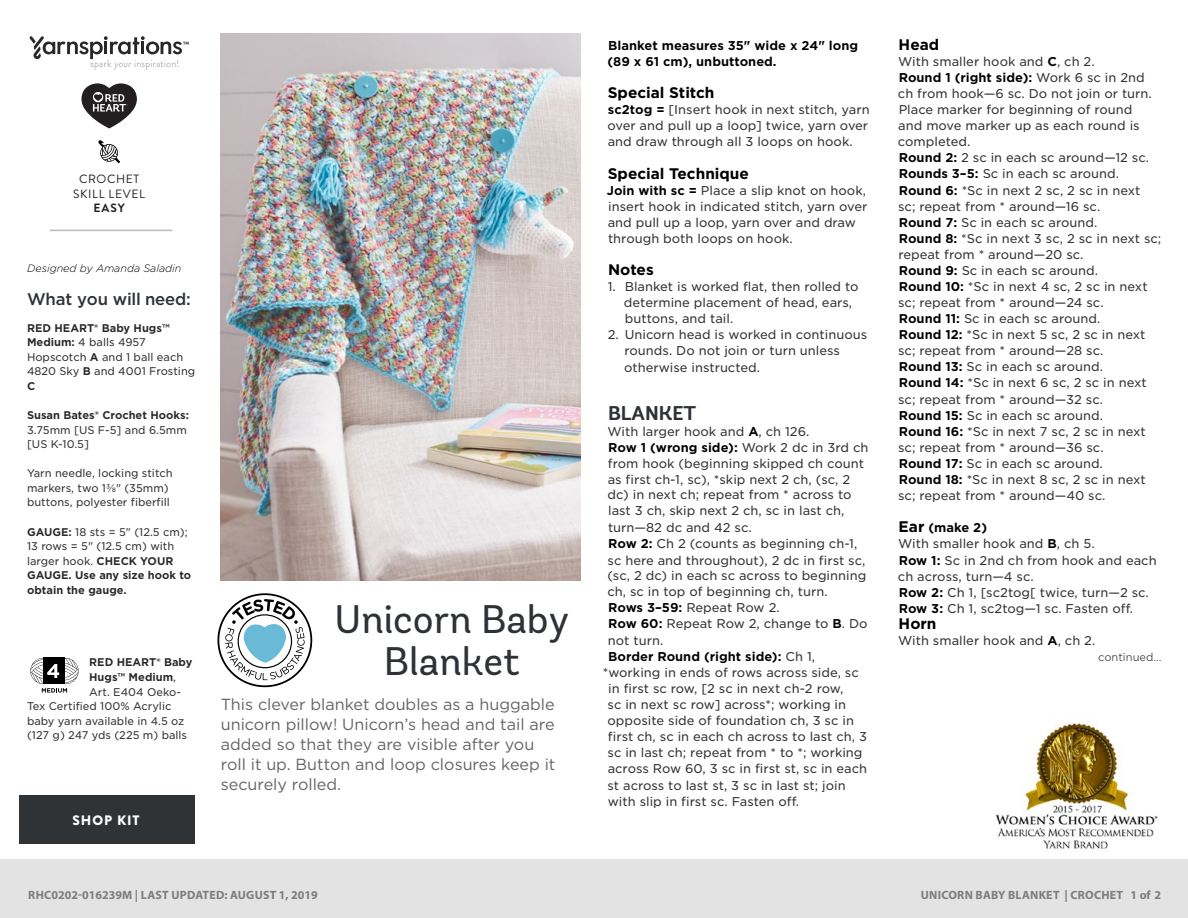
<style>
.page{position:relative;width:1188px;height:918px;background:#fff}
.page>*{position:absolute;margin:0;border:0;box-sizing:border-box;transform-origin:0 0}
.t1{font:39.9px/42.2px "Andes Rounded";color:#2e3236;text-align:center}
.t2{font:700 19.95px "Andes Rounded";color:#2e3236}
.t3{font:500 16.8px "Gotham";letter-spacing:-.01em;color:#2e3236}
.t4{font:16.05px/20px "Gotham";color:#636466}
.t5{font:700 15.3px "Gotham";color:#000}
.t6{font:900 13.65px "Brandon Grotesque";letter-spacing:.065em;color:#fff}
.t7{font:12.3px/16px "Gotham S Sm";color:#333334}
.t8{font:700 12.3px/16px "Gotham S Sm";color:#000}
.t9{font:700 12px "Myriad Pro";letter-spacing:.02em;color:#7d7d7d}
.Skill_Level{font:12px "Brandon Grotesque";letter-spacing:.05em;color:#231f20}
.Skill_Level-2{font:700 12px "Brandon Grotesque";color:#231f20}
.t10{font:10.65px/14.5px "Gotham S Sm";color:#333334}
.t11{font:700 10.65px/14.5px "Gotham S Sm";color:#292829}
.t12{font:italic 300 10.65px "Gotham Rounded";color:#000}
.t13{font:300 10.65px "Gotham S Sm";color:#333334}
.t14{font:10.65px "Gotham S Sm";color:#58595b}
.t15{font:9.15px "Gotham";letter-spacing:.02em;color:#58595b}
.s1{font-weight:700;color:#292829}
.s2{font-weight:400;color:#333334}
.s3{font-weight:700;color:#000}
.s4{font-family:"Gotham";font-weight:700;font-size:15.3px;color:#000}
.s5{font-weight:500}
</style>
<div class="page">
<svg style="left:30px;top:658px;width:49px;height:35px"></svg>
<img style="left:221px;top:34px;width:360px;height:547px">
<img style="left:995px;top:722px;width:163px;height:127px">
<svg style="left:217px;top:593px;width:95px;height:94px"></svg>
<div style="left:0;top:860px;width:1188px;height:58px;background:#e4e3e3"></div>
<svg style="left:98px;top:140px;width:22px;height:23px"></svg>
<svg style="left:30px;top:36px;width:159px;height:34px"></svg>
<svg style="left:81px;top:83px;width:56px;height:45px"></svg>
<hr style="left:50px;top:230px;width:122px;height:1px;background:#bbbaba">
<div style="left:19px;top:795px;width:175px;height:48px;background:#2f3336"></div>
<p class="Skill_Level" style="left:79px;top:171px;width:62px">CROCHET</p>
<p class="Skill_Level" style="left:73px;top:185px;width:73px">SKILL LEVEL</p>
<p class="Skill_Level-2" style="left:94px;top:200px;width:33px">EASY</p>
<p class="t12" style="left:27px;top:262px;width:156px">Designed by Amanda Saladin</p>
<p class="t3" style="left:27px;top:288px;width:165px">What you will need:</p>
<p class="t10" style="left:27px;top:320px;width:170px"><span class="s1">RED HEART® Baby Hugs™<br>Medium:</span> 4 balls 4957<br>Hopscotch <span class="s1">A</span> and 1 ball each<br>4820 Sky <span class="s1">B</span> and 4001 Frosting<br><span class="s1">C</span></p>
<p class="t10" style="left:27px;top:408px;width:163px"><span class="s1">Susan Bates® Crochet Hooks:<br></span>3.75mm [US F-5] and 6.5mm [US K-10.5]</p>
<p class="t10" style="left:27px;top:466px;width:147px">Yarn needle, locking stitch markers, two 1⅜" (35mm) buttons, polyester fiberfill</p>
<p class="t11" style="left:27px;top:524px;width:166px">GAUGE: <span class="s2">18 sts = 5" (12.5 cm);<br>13 rows = 5" (12.5 cm) with larger hook.</span> CHECK YOUR<br>GAUGE. Use any size hook to obtain the gauge.</p>
<p class="t11" style="left:89px;top:655px;width:105px">RED HEART® Baby</p>
<p class="t11" style="left:89px;top:670px;width:88px">Hugs™ Medium<span class="s2">,</span></p>
<p class="t10" style="left:89px;top:684px;width:93px">Art. E404 Oeko-</p>
<p class="t10" style="left:27px;top:699px;width:146px">Tex Certified 100% Acrylic</p>
<p class="t10" style="left:27px;top:713px;width:159px">baby yarn available in 4.5 oz</p>
<p class="t10" style="left:27px;top:728px;width:162px">(127 g) 247 yds (225 m) balls</p>
<p class="t6" style="left:72px;top:810px;width:69px">SHOP KIT</p>
<p class="t1" style="left:335px;top:598px;width:236px">Unicorn Baby<br>Blanket</p>
<p class="t4" style="left:221px;top:694px;width:336px">This clever blanket doubles as a huggable unicorn pillow! Unicorn’s head and tail are added so that they are visible after you roll it up. Button and loop closures keep it securely rolled.</p>
<p class="t8" style="left:608px;top:37px;width:252px">Blanket measures 35" wide x 24" long (89 x 61 cm), unbuttoned.</p>
<p class="t5" style="left:608px;top:83px;width:108px">Special Stitch</p>
<p class="t7" style="left:607px;top:101px;width:264px"><span class="s3">sc2tog =</span> [Insert hook in next stitch, yarn over and pull up a loop] twice, yarn over and draw through all 3 loops on hook.</p>
<p class="t5" style="left:608px;top:163px;width:143px">Special Technique</p>
<p class="t7" style="left:607px;top:182px;width:262px"><span class="s3">Join with sc =</span> Place a slip knot on hook, insert hook in indicated stitch, yarn over and pull up a loop, yarn over and draw through both loops on hook.</p>
<p class="t5" style="left:608px;top:259px;width:47px">Notes</p>
<p class="t7" style="left:624px;top:278px;width:236px;text-indent:-16px">1. Blanket is worked flat, then rolled to determine placement of head, ears, buttons, and tail.</p>
<p class="t7" style="left:624px;top:327px;width:245px;text-indent:-16px">2. Unicorn head is worked in continuous rounds. Do not join or turn unless otherwise instructed.</p>
<p class="t2" style="left:608px;top:400px;width:90px">BLANKET</p>
<p class="t7" style="left:607px;top:423px;width:263px">With larger hook and <span class="s3">A</span>, ch 126.<br><span class="s3">Row 1 (wrong side):</span> Work 2 dc in 3rd ch from hook (beginning skipped ch count as first ch-1, sc), *skip next 2 ch, (sc, 2 dc) in next ch; repeat from * across to last 3 ch, skip next 2 ch, sc in last ch, turn—82 dc and 42 sc.</p>
<p class="t7" style="left:608px;top:534px;width:259px;line-height:17px"><span class="s3">Row 2:</span> Ch 2 (counts as beginning ch-1, sc here and throughout), 2 dc in first sc,</p>
<p class="t7" style="left:607px;top:567px;width:260px">(sc, 2 dc) in each sc across to beginning ch, sc in top of beginning ch, turn.<br><span class="s3">Rows 3–59:</span> Repeat Row 2.</p>
<p class="t7" style="left:608px;top:615px;width:261px"><span class="s3">Row 60:</span> Repeat Row 2, change to <span class="s3">B</span>. Do</p>
<p class="t7" style="left:608px;top:632px;width:57px">not turn.</p>
<p class="t8" style="left:608px;top:648px;width:208px">Border Round (right side): <span class="s2">Ch 1,</span></p>
<p class="t7" style="left:603px;top:664px;width:258px">*working in ends of rows across side, sc</p>
<p class="t7" style="left:608px;top:680px;width:237px">in first sc row, [2 sc in next ch-2 row,</p>
<p class="t7" style="left:608px;top:696px;width:240px">sc in next sc row] across*; working in</p>
<p class="t7" style="left:607px;top:712px;width:248px">opposite side of foundation ch, 3 sc in</p>
<p class="t7" style="left:608px;top:729px;width:260px">first ch, sc in each ch across to last ch, 3</p>
<p class="t7" style="left:608px;top:745px;width:257px">sc in last ch; repeat from * to *; working</p>
<p class="t7" style="left:608px;top:761px;width:261px">across Row 60, 3 sc in first st, sc in each</p>
<p class="t7" style="left:608px;top:777px;width:240px">st across to last st, 3 sc in last st; join</p>
<p class="t7" style="left:608px;top:793px;width:193px">with slip in first sc. Fasten off.</p>
<p class="t5" style="left:899px;top:34px;width:42px">Head</p>
<p class="t7" style="left:898px;top:53px;width:265px">With smaller hook and <span class="s3">C</span>, ch 2.<br><span class="s3">Round 1 (right side):</span> Work 6 sc in 2nd ch from hook—6 sc. Do not join or turn.<br>Place marker for beginning of round<br>and move marker up as each round is completed.<br><span class="s3">Round 2:</span> 2 sc in each sc around—12 sc.<br><span class="s3">Rounds 3–5:</span> Sc in each sc around.<br><span class="s3">Round 6:</span> *Sc in next 2 sc, 2 sc in next<br>sc; repeat from * around—16 sc.<br><span class="s3">Round 7:</span> Sc in each sc around.<br><span class="s3">Round 8:</span> *Sc in next 3 sc, 2 sc in next sc; repeat from * around—20 sc.<br><span class="s3">Round 9:</span> Sc in each sc around.<br><span class="s3">Round 10:</span> *Sc in next 4 sc, 2 sc in next sc; repeat from * around—24 sc.<br><span class="s3">Round 11:</span> Sc in each sc around.<br><span class="s3">Round 12:</span> *Sc in next 5 sc, 2 sc in next sc; repeat from * around—28 sc.<br><span class="s3">Round 13:</span> Sc in each sc around.<br><span class="s3">Round 14:</span> *Sc in next 6 sc, 2 sc in next sc; repeat from * around—32 sc.<br><span class="s3">Round 15:</span> Sc in each sc around.<br><span class="s3">Round 16:</span> *Sc in next 7 sc, 2 sc in next sc; repeat from * around—36 sc.<br><span class="s3">Round 17:</span> Sc in each sc around.<br><span class="s3">Round 18:</span> *Sc in next 8 sc, 2 sc in next sc; repeat from * around—40 sc.</p>
<p class="t7" style="left:898px;top:520px;width:260px"><span class="s4">Ear</span> <span class="s3">(make 2)<br></span>With smaller hook and <span class="s3">B</span>, ch 5.<br><span class="s3">Row 1:</span> Sc in 2nd ch from hook and each ch across, turn—4 sc.<br><span class="s3">Row 2:</span> Ch 1, [sc2tog[ twice, turn—2 sc.<br><span class="s3">Row 3:</span> Ch 1, sc2tog—1 sc. Fasten off.</p>
<p class="t5" style="left:899px;top:613px;width:39px">Horn</p>
<p class="t7" style="left:898px;top:632px;width:199px">With smaller hook and <span class="s3">A</span>, ch 2.</p>
<p class="t13" style="left:1098px;top:650px;width:65px">continued...</p>
<p class="t9" style="left:28px;top:887px;width:291px">RHC0202-016239M | LAST UPDATED: AUGUST 1, 2019</p>
<p class="t9" style="left:921px;top:887px;width:242px">UNICORN BABY BLANKET | CROCHET 1 of 2</p>
<p class="t15" style="left:27px;top:893px;width:98px">©2017 Coats &amp; Clark</p>
<p class="t14" style="left:1100px;top:891px;width:63px">Page <span class="s5">1</span> of <span class="s5">2</span></p>
</div>
